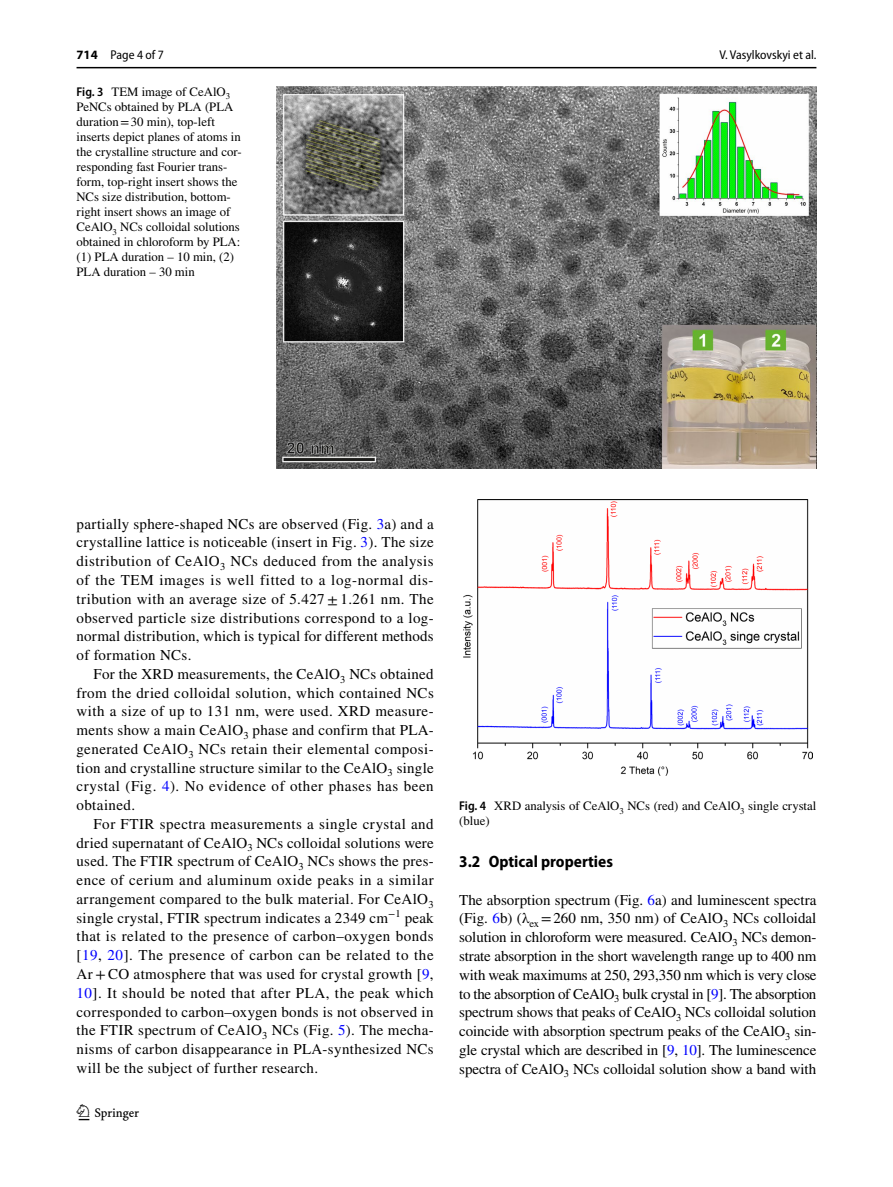
<style>
.page{position:relative;width:893px;height:1187px;background:#fff}
.page>*{position:absolute;margin:0;border:0;box-sizing:border-box;transform-origin:0 0}
.t1{font:22.5px "Springnew Regular 2";color:#000}
.t2{font:700 semi-condensed 16.5px "Myriad Pro";color:#000}
.t3{font:15px/18.8px "STIX";letter-spacing:.025em;color:#000;text-align:justify}
.t4{font:12.75px/15px "STIX";color:#000}
.t5{font:semi-condensed 12.75px "Myriad Pro";color:#000}
.s1{font-weight:700;font-stretch:normal}
.s2{font-family:"Myriad Pro";font-weight:600;font-stretch:semi-condensed}
.s3{color:#00f}
</style>
<div class="page">
<hr style="left:77px;top:67px;width:739px;height:1px;background:#000">
<img style="left:276px;top:87px;width:540px;height:381px">
<img style="left:463px;top:499px;width:349px;height:276px">
<p class="t5" style="left:77px;top:48px;width:89px"><span class="s1">714</span> Page 4 of 7</p>
<p class="t4" style="left:77px;top:85px;width:167px"><span class="s2">Fig. 3</span> TEM image of CeAlO<sub>3<br></sub>PeNCs obtained by PLA (PLA duration=30 min), top-left inserts depict planes of atoms in the crystalline structure and cor&shy;responding fast Fourier trans&shy;form, top-right insert shows the<br>NCs size distribution, bottom&shy;right insert shows an image of<br>CeAlO<sub>3</sub> NCs colloidal solutions obtained in chloroform by PLA: (1) PLA duration – 10 min, (2)<br>PLA duration – 30 min</p>
<p class="t5" style="left:719px;top:48px;width:99px">V. Vasylkovskyi et al.</p>
<p class="t3" style="left:77px;top:515px;width:359px">partially sphere-shaped NCs are observed (Fig. <span class="s3">3</span>a) and a crystalline lattice is noticeable (insert in Fig. <span class="s3">3</span>). The size distribution of CeAlO<sub>3</sub> NCs deduced from the analysis of the TEM images is well fitted to a log-normal dis&shy;tribution with an average size of 5.427 ± 1.261 nm. The observed particle size distributions correspond to a log&shy;normal distribution, which is typical for different methods of formation NCs.</p>
<p class="t3" style="left:77px;top:665px;width:359px;text-indent:17px">For the XRD measurements, the CeAlO<sub>3</sub> NCs obtained from the dried colloidal solution, which contained NCs with a size of up to 131 nm, were used. XRD measure&shy;ments show a main CeAlO<sub>3</sub> phase and confirm that PLA&shy;generated CeAlO<sub>3</sub> NCs retain their elemental composi&shy;tion and crystalline structure similar to the CeAlO<sub>3</sub> single crystal (Fig. <span class="s3">4</span>). No evidence of other phases has been obtained.</p>
<p class="t3" style="left:77px;top:815px;width:359px;text-indent:17px">For FTIR spectra measurements a single crystal and dried supernatant of CeAlO<sub>3</sub> NCs colloidal solutions were used. The FTIR spectrum of CeAlO<sub>3</sub> NCs shows the pres&shy;ence of cerium and aluminum oxide peaks in a similar arrangement compared to the bulk material. For CeAlO<sub>3 </sub>single crystal, FTIR spectrum indicates a 2349 cm<sup>−1</sup> peak that is related to the presence of carbon–oxygen bonds [<span class="s3">19</span>, <span class="s3">20</span>]. The presence of carbon can be related to the Ar + CO atmosphere that was used for crystal growth [<span class="s3">9</span>, <span class="s3">10</span>]. It should be noted that after PLA, the peak which corresponded to carbon–oxygen bonds is not observed in the FTIR spectrum of CeAlO<sub>3</sub> NCs (Fig. <span class="s3">5</span>). The mecha&shy;nisms of carbon disappearance in PLA-synthesized NCs will be the subject of further research.</p>
<h1 class="t1" style="left:79px;top:1104px;width:62px">1 3</h1>
<p class="t4" style="left:459px;top:799px;width:359px"><span class="s2">Fig. 4</span> XRD analysis of CeAlO<sub>3</sub> NCs (red) and CeAlO<sub>3</sub> single crystal (blue)</p>
<p class="t2" style="left:459px;top:852px;width:155px">3.2 Optical properties</p>
<p class="t3" style="left:459px;top:891px;width:359px">The absorption spectrum (Fig. <span class="s3">6</span>a) and luminescent spectra (Fig. <span class="s3">6</span>b) (λ<sub>ex</sub> =260 nm, 350 nm) of CeAlO<sub>3</sub> NCs colloidal solution in chloroform were measured. CeAlO<sub>3</sub> NCs demon&shy;strate absorption in the short wavelength range up to 400 nm with weak maximums at 250, 293,350 nm which is very close to the absorption of CeAlO<sub>3</sub> bulk crystal in [<span class="s3">9</span>]. The absorption spectrum shows that peaks of CeAlO<sub>3</sub> NCs colloidal solution coincide with absorption spectrum peaks of the CeAlO<sub>3</sub> sin&shy;gle crystal which are described in [<span class="s3">9</span>, <span class="s3">10</span>]. The luminescence spectra of CeAlO<sub>3</sub> NCs colloidal solution show a band with</p>
</div>
